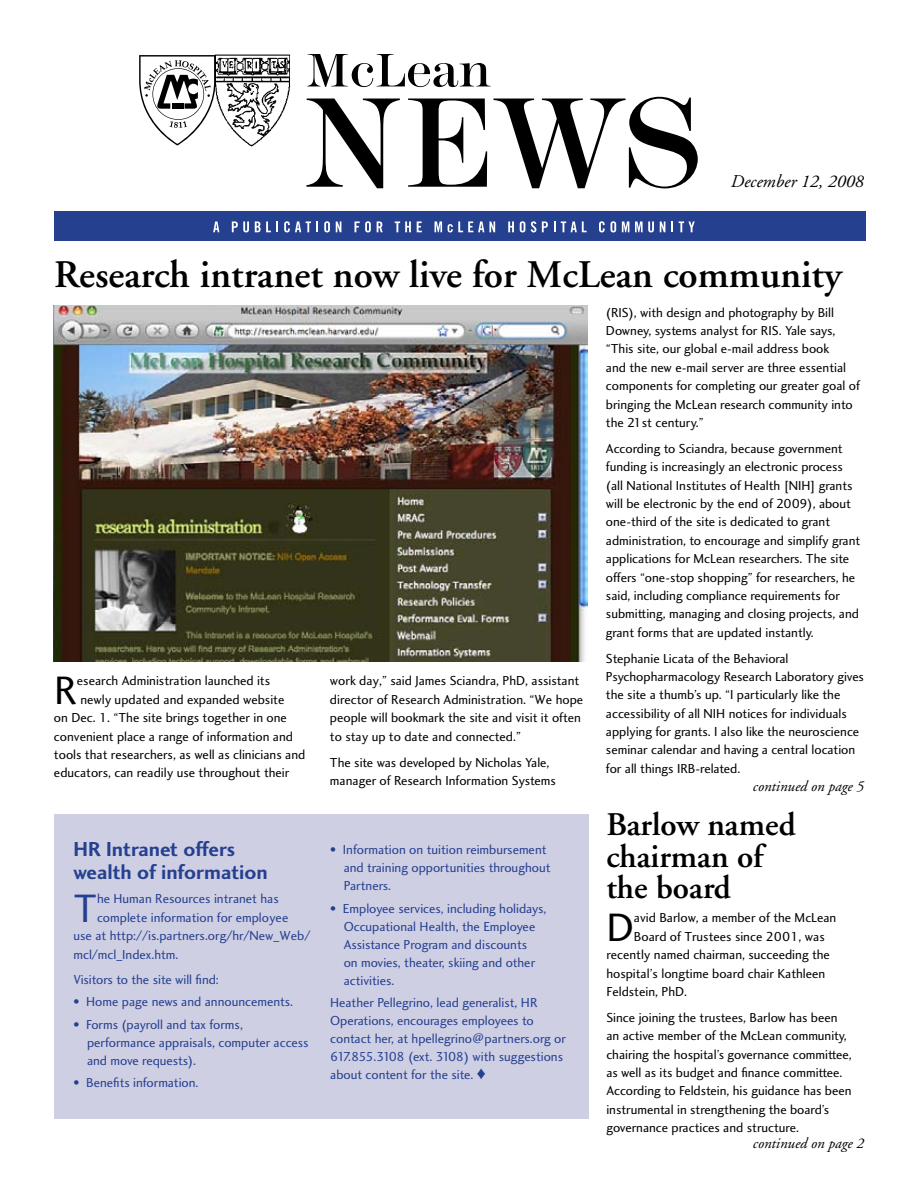
<style>
.page{position:relative;width:918px;height:1188px;background:#fff}
.page>*{position:absolute;margin:0;border:0;box-sizing:border-box;transform-origin:0 0}
.t1{font:41.1px "Charlotte Sans Book Plain";color:#000}
.t2{font:41.1px "Charlotte Sans Book Plain";color:#25408f}
.t3{font:600 39px "Adobe Garamond";color:#000}
.t4{font:600 33px/31.5px "Adobe Garamond";color:#000}
.t5{font:21px/22.5px "Charlotte Sans Bold Plain";color:#25408f}
.t6{font:italic 18px "Adobe Garamond";color:#000}
.t7{font:italic 15px "Adobe Garamond";color:#000}
.t8{font:13.5px/18.3px "Charlotte Sans Book Plain";color:#000}
.t9{font:13.5px/18px "Charlotte Sans Book Plain";color:#25408f}
</style>
<div class="page">
<div style="left:54px;top:814px;width:534px;height:305px;background:#cfcfe4"></div>
<img style="left:53px;top:305px;width:534px;height:357px">
<svg style="left:307px;top:54px;width:184px;height:33px"></svg>
<svg style="left:306px;top:99px;width:94px;height:89px"></svg>
<svg style="left:408px;top:99px;width:79px;height:88px"></svg>
<svg style="left:493px;top:97px;width:205px;height:91px"></svg>
<div style="left:54px;top:212px;width:811px;height:29px;background:#25408f"></div>
<svg style="left:213px;top:221px;width:6px;height:11px"></svg>
<svg style="left:232px;top:221px;width:17px;height:11px"></svg>
<svg style="left:255px;top:221px;width:23px;height:11px"></svg>
<svg style="left:284px;top:221px;width:34px;height:11px"></svg>
<svg style="left:324px;top:221px;width:6px;height:11px"></svg>
<svg style="left:336px;top:221px;width:5px;height:11px"></svg>
<svg style="left:355px;top:221px;width:16px;height:11px"></svg>
<svg style="left:377px;top:221px;width:6px;height:11px"></svg>
<svg style="left:395px;top:221px;width:16px;height:11px"></svg>
<svg style="left:417px;top:221px;width:5px;height:11px"></svg>
<svg style="left:435px;top:221px;width:7px;height:11px"></svg>
<svg style="left:448px;top:221px;width:47px;height:11px"></svg>
<svg style="left:508px;top:221px;width:6px;height:11px"></svg>
<svg style="left:520px;top:221px;width:5px;height:11px"></svg>
<svg style="left:531px;top:221px;width:5px;height:11px"></svg>
<svg style="left:542px;top:221px;width:6px;height:11px"></svg>
<svg style="left:561px;top:221px;width:26px;height:11px"></svg>
<svg style="left:599px;top:221px;width:17px;height:11px"></svg>
<svg style="left:622px;top:221px;width:7px;height:11px"></svg>
<svg style="left:635px;top:221px;width:19px;height:11px"></svg>
<svg style="left:660px;top:221px;width:5px;height:11px"></svg>
<svg style="left:671px;top:221px;width:2px;height:11px"></svg>
<svg style="left:679px;top:221px;width:16px;height:11px"></svg>
<svg style="left:139px;top:55px;width:73px;height:91px"></svg>
<div style="left:172px;top:103px;width:11px;height:6px;background:#000"></div>
<img style="left:212px;top:54px;width:79px;height:93px">
<h3 class="t6" style="left:731px;top:172px;width:135px">December 12, 2008</h3>
<h2 class="t3" style="left:54px;top:253px;width:789px">Research intranet now live for McLean community</h2>
<h1 class="t1" style="left:54px;top:666px;width:24px">R</h1>
<p class="t8" style="left:77px;top:672px;width:195px">esearch Administration launched its</p>
<p class="t8" style="left:80px;top:690px;width:206px">newly updated and expanded website</p>
<p class="t8" style="left:54px;top:708px;width:234px">on Dec. 1. “The site brings together in one</p>
<p class="t8" style="left:54px;top:727px;width:240px">convenient place a range of information and</p>
<p class="t8" style="left:54px;top:745px;width:253px">tools that researchers, as well as clinicians and</p>
<p class="t8" style="left:54px;top:764px;width:237px">educators, can readily use throughout their</p>
<p class="t8" style="left:330px;top:672px;width:255px">work day,” said James Sciandra, PhD, assistant director of Research Administration. “We hope people will bookmark the site and visit it often to stay up to date and connected.”</p>
<p class="t8" style="left:330px;top:753px;width:227px">The site was developed by Nicholas Yale, manager of Research Information Systems</p>
<h3 class="t5" style="left:74px;top:838px;width:196px">HR Intranet offers wealth of information</h3>
<h1 class="t2" style="left:74px;top:884px;width:25px">T</h1>
<p class="t9" style="left:97px;top:890px;width:183px">he Human Resources intranet has</p>
<p class="t9" style="left:97px;top:908px;width:193px">complete information for employee</p>
<p class="t9" style="left:74px;top:927px;width:238px">use at http://is.partners.org/hr/New_Web/</p>
<p class="t9" style="left:74px;top:945px;width:106px">mcl/mcl_Index.htm.</p>
<p class="t9" style="left:74px;top:970px;width:147px">Visitors to the site will find:</p>
<p class="t9" style="left:74px;top:993px;width:221px">• Home page news and announcements.</p>
<p class="t9" style="left:87px;top:1015px;width:223px;text-indent:-14px">• Forms (payroll and tax forms, performance appraisals, computer access and move requests).</p>
<p class="t9" style="left:74px;top:1073px;width:127px">• Benefits information.</p>
<p class="t9" style="left:344px;top:841px;width:208px;text-indent:-14px">• Information on tuition reimbursement and training opportunities throughout<br>Partners.</p>
<p class="t9" style="left:344px;top:899px;width:204px;text-indent:-14px">• Employee services, including holidays,<br>Occupational Health, the Employee<br>Assistance Program and discounts<br>on movies, theater, skiing and other activities.</p>
<p class="t9" style="left:330px;top:993px;width:237px">Heather Pellegrino, lead generalist, HR Operations, encourages employees to contact her, at hpellegrino@partners.org or 617.855.3108 (ext. 3108) with suggestions about content for the site. ♦</p>
<p class="t8" style="left:606px;top:303px;width:255px">(RIS), with design and photography by Bill Downey, systems analyst for RIS. Yale says, “This site, our global e-mail address book<br>and the new e-mail server are three essential components for completing our greater goal of bringing the McLean research community into the 21st century.”</p>
<p class="t8" style="left:606px;top:439px;width:256px">According to Sciandra, because government funding is increasingly an electronic process (all National Institutes of Health [NIH] grants will be electronic by the end of 2009), about one-third of the site is dedicated to grant administration, to encourage and simplify grant applications for McLean researchers. The site offers “one-stop shopping” for researchers, he said, including compliance requirements for submitting, managing and closing projects, and grant forms that are updated instantly.</p>
<p class="t8" style="left:606px;top:649px;width:259px">Stephanie Licata of the Behavioral Psychopharmacology Research Laboratory gives the site a thumb’s up. “I particularly like the accessibility of all NIH notices for individuals applying for grants. I also like the neuroscience seminar calendar and having a central location for all things IRB-related.</p>
<p class="t7" style="left:753px;top:778px;width:113px">continued on page 5</p>
<h3 class="t4" style="left:606px;top:810px;width:191px">Barlow named chairman of the board</h3>
<h1 class="t1" style="left:606px;top:903px;width:29px">D</h1>
<p class="t8" style="left:634px;top:909px;width:204px">avid Barlow, a member of the McLean</p>
<p class="t8" style="left:634px;top:927px;width:192px">Board of Trustees since 2001, was</p>
<p class="t8" style="left:606px;top:945px;width:225px">recently named chairman, succeeding the</p>
<p class="t8" style="left:606px;top:964px;width:221px">hospital’s longtime board chair Kathleen</p>
<p class="t8" style="left:606px;top:982px;width:82px">Feldstein, PhD.</p>
<p class="t8" style="left:606px;top:1008px;width:247px">Since joining the trustees, Barlow has been an active member of the McLean community, chairing the hospital’s governance committee, as well as its budget and finance committee.<br>According to Feldstein, his guidance has been instrumental in strengthening the board’s governance practices and structure.</p>
<p class="t7" style="left:753px;top:1135px;width:113px">continued on page 2</p>
</div>
